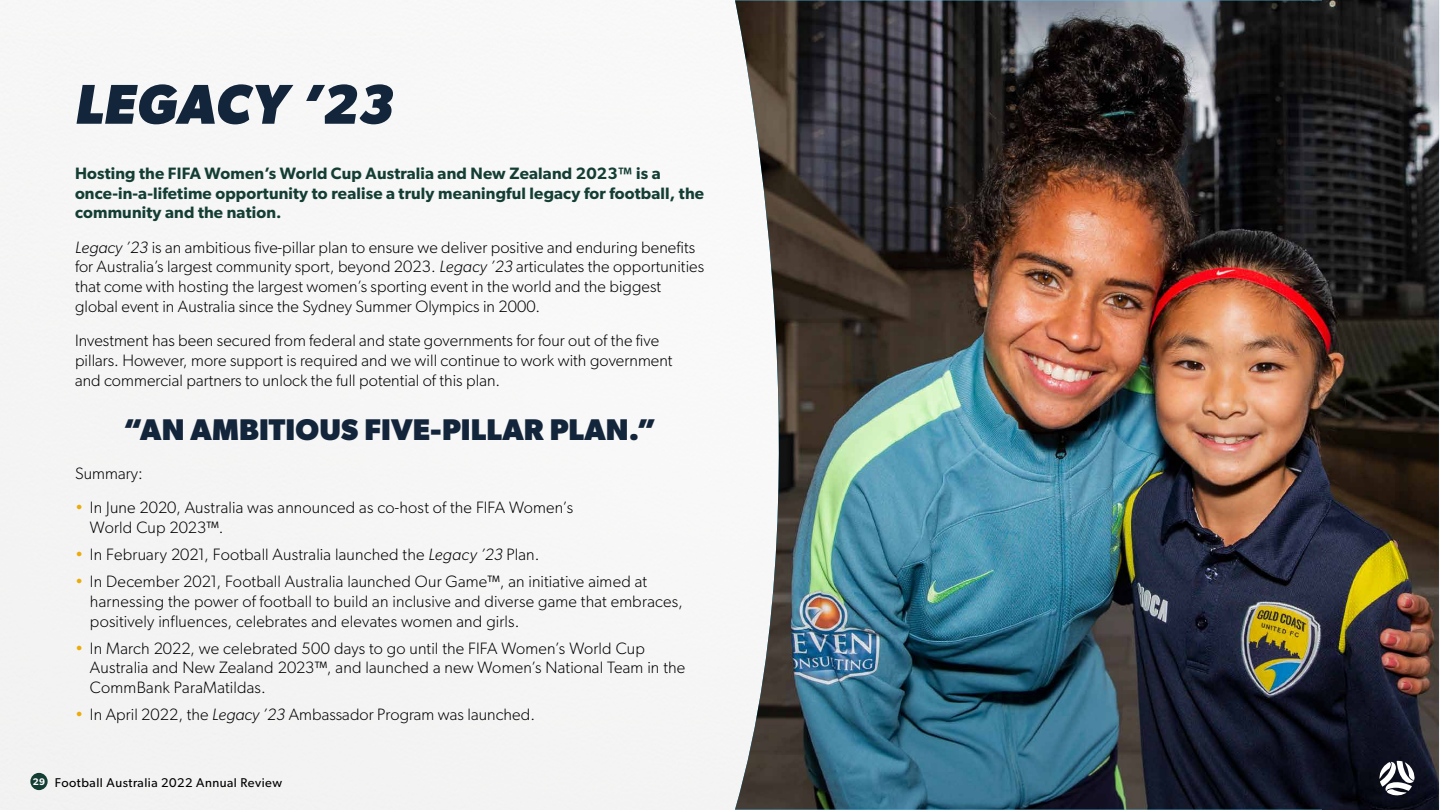
<style>
.page{position:relative;width:1440px;height:810px;background:#fff}
.page>*{position:absolute;margin:0;border:0;box-sizing:border-box;transform-origin:0 0}
.t1{font:italic 700 56.25px "Gibson";letter-spacing:.005em;color:#13253a}
.t2{font:700 30px "Gibson";letter-spacing:.005em;color:#13253a}
.t3{font:300 16.5px/19.6px "Gibson";letter-spacing:.005em;color:#000}
.t4{font:600 16.5px/19.6px "Gibson";letter-spacing:.01em;color:#143e34}
.t5{font:12.75px "Gibson";letter-spacing:.04em;color:#000}
.s1{font-style:italic}
.s2{color:#ebab0a}
.s3{font-weight:600;font-size:9.68px;color:#fff}
</style>
<div class="page">
<div style="left:30px;top:773px;width:18px;height:17px;background:#143e34;border-radius:50%"></div>
<img style="left:735px;top:0;width:704px;height:810px">
<svg style="left:1379px;top:761px;width:36px;height:35px"></svg>
<h1 class="t1" style="left:75px;top:71px;width:320px">LEGACY ’23</h1>
<p class="t4" style="left:75px;top:163px;width:631px">Hosting the FIFA Women’s World Cup Australia and New Zealand 2023™ is a once-in-a-lifetime opportunity to realise a truly meaningful legacy for football, the community and the nation.</p>
<p class="t3" style="left:75px;top:237px;width:631px"><span class="s1">Legacy ’23</span> is an ambitious five-pillar plan to ensure we deliver positive and enduring benefits for Australia’s largest community sport, beyond 2023. <span class="s1">Legacy ’23</span> articulates the opportunities that come with hosting the largest women’s sporting event in the world and the biggest global event in Australia since the Sydney Summer Olympics in 2000.</p>
<p class="t3" style="left:75px;top:331px;width:599px">Investment has been secured from federal and state governments for four out of the five pillars. However, more support is required and we will continue to work with government and commercial partners to unlock the full potential of this plan.</p>
<h2 class="t2" style="left:123px;top:412px;width:535px">“AN AMBITIOUS FIVE-PILLAR PLAN.”</h2>
<p class="t3" style="left:75px;top:463px;width:69px">Summary:</p>
<p class="t3" style="left:90px;top:498px;width:485px;text-indent:-15px"><span class="s2">•</span> In June 2020, Australia was announced as co-host of the FIFA Women’s<br>World Cup 2023™.</p>
<p class="t3" style="left:75px;top:544px;width:466px"><span class="s2">•</span> In February 2021, Football Australia launched the <span class="s1">Legacy ’23</span> Plan.</p>
<p class="t3" style="left:90px;top:572px;width:594px;text-indent:-15px"><span class="s2">•</span> In December 2021, Football Australia launched Our Game™, an initiative aimed at harnessing the power of football to build an inclusive and diverse game that embraces, positively influences, celebrates and elevates women and girls.</p>
<p class="t3" style="left:90px;top:638px;width:597px;text-indent:-15px"><span class="s2">•</span> In March 2022, we celebrated 500 days to go until the FIFA Women’s World Cup<br>Australia and New Zealand 2023™, and launched a new Women’s National Team in the<br>CommBank ParaMatildas.</p>
<p class="t3" style="left:75px;top:704px;width:462px"><span class="s2">•</span> In April 2022, the <span class="s1">Legacy ’23</span> Ambassador Program was launched.</p>
<p class="t5" style="left:33px;top:775px;width:251px"><span class="s3">29</span> Football Australia 2022 Annual Review</p>
</div>
